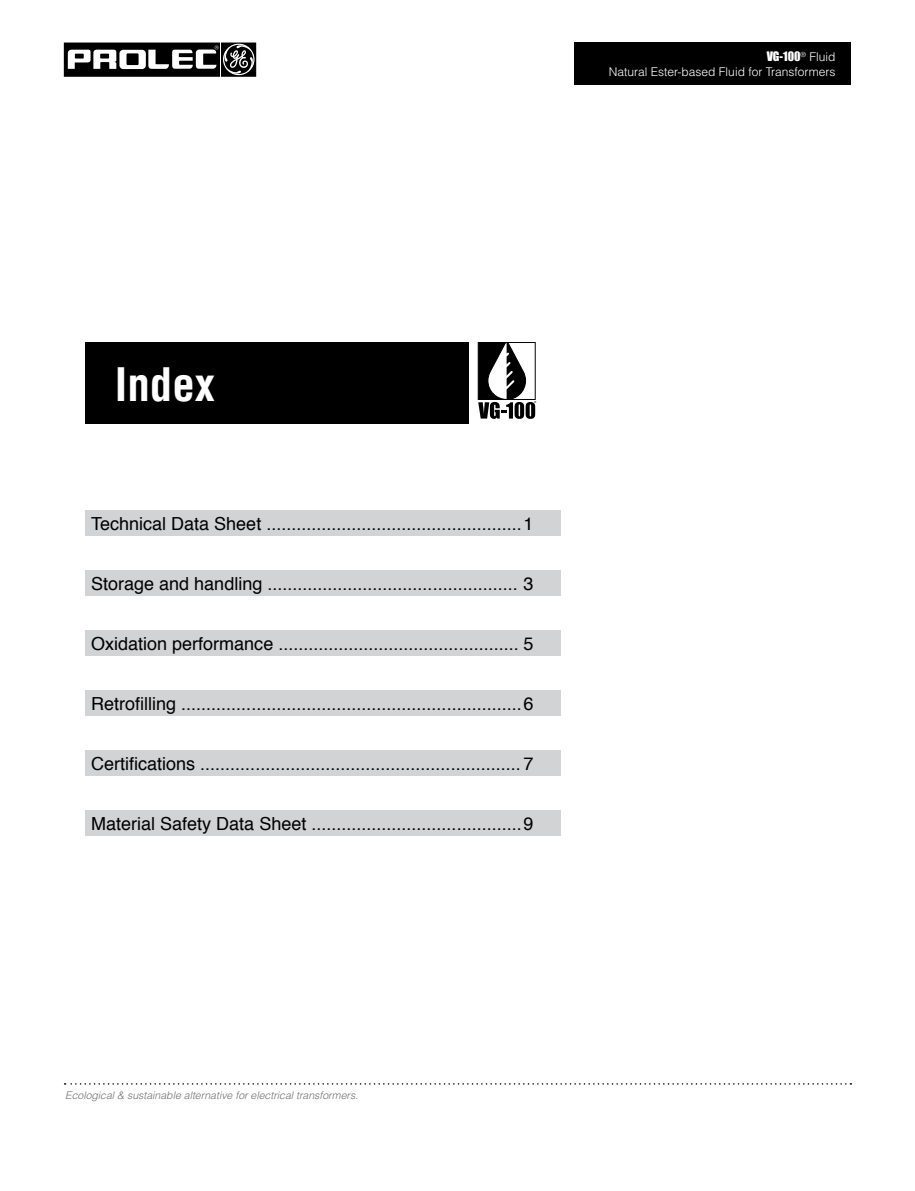
<style>
.page{position:relative;width:915px;height:1191px;background:#fff}
.page>*{position:absolute;margin:0;border:0;box-sizing:border-box;transform-origin:0 0}
.t1{font:700 condensed 45px "Helvetica";color:#fff}
.t2{font:18px "Helvetica";color:#000}
.t3{font:300 12px "Helvetica";color:#fff}
.t4{font:12px "Impact";color:#fff}
.t5{font:italic 300 10.5px "Helvetica";color:#6d6e71}
.s1{font-family:"Helvetica";font-weight:300}
</style>
<div class="page">
<div style="left:85px;top:342px;width:383px;height:81px;background:#000"></div>
<div style="left:85px;top:510px;width:475px;height:26px;background:#d1d3d4"></div>
<div style="left:85px;top:570px;width:475px;height:26px;background:#d1d3d4"></div>
<div style="left:85px;top:630px;width:475px;height:26px;background:#d1d3d4"></div>
<div style="left:85px;top:690px;width:475px;height:26px;background:#d1d3d4"></div>
<div style="left:85px;top:750px;width:475px;height:26px;background:#d1d3d4"></div>
<div style="left:85px;top:810px;width:475px;height:26px;background:#d1d3d4"></div>
<svg style="left:477px;top:342px;width:60px;height:77px"></svg>
<svg style="left:64px;top:43px;width:192px;height:34px"></svg>
<svg style="left:65px;top:1083px;width:786px;height:1px"></svg>
<div style="left:574px;top:43px;width:276px;height:42px;background:#000"></div>
<p class="t4" style="left:766px;top:47px;width:70px">VG-100<sup>®</sup> <span class="s1">Fluid</span></p>
<p class="t3" style="left:608px;top:64px;width:228px">Natural Ester-based Fluid for Transformers</p>
<h1 class="t1" style="left:115px;top:356px;width:101px">Index</h1>
<p class="t2" style="left:91px;top:510px;width:444px">Technical Data Sheet ...................................................1</p>
<p class="t2" style="left:91px;top:570px;width:444px">Storage and handling .................................................. 3</p>
<p class="t2" style="left:91px;top:630px;width:444px">Oxidation performance ................................................ 5</p>
<p class="t2" style="left:91px;top:690px;width:444px">Retrofilling ....................................................................6</p>
<p class="t2" style="left:91px;top:750px;width:444px">Certifications ................................................................ 7</p>
<p class="t2" style="left:91px;top:810px;width:444px">Material Safety Data Sheet ..........................................9</p>
<p class="t5" style="left:65px;top:1088px;width:294px">Ecological &amp; sustainable alternative for electrical transformers.</p>
</div>
